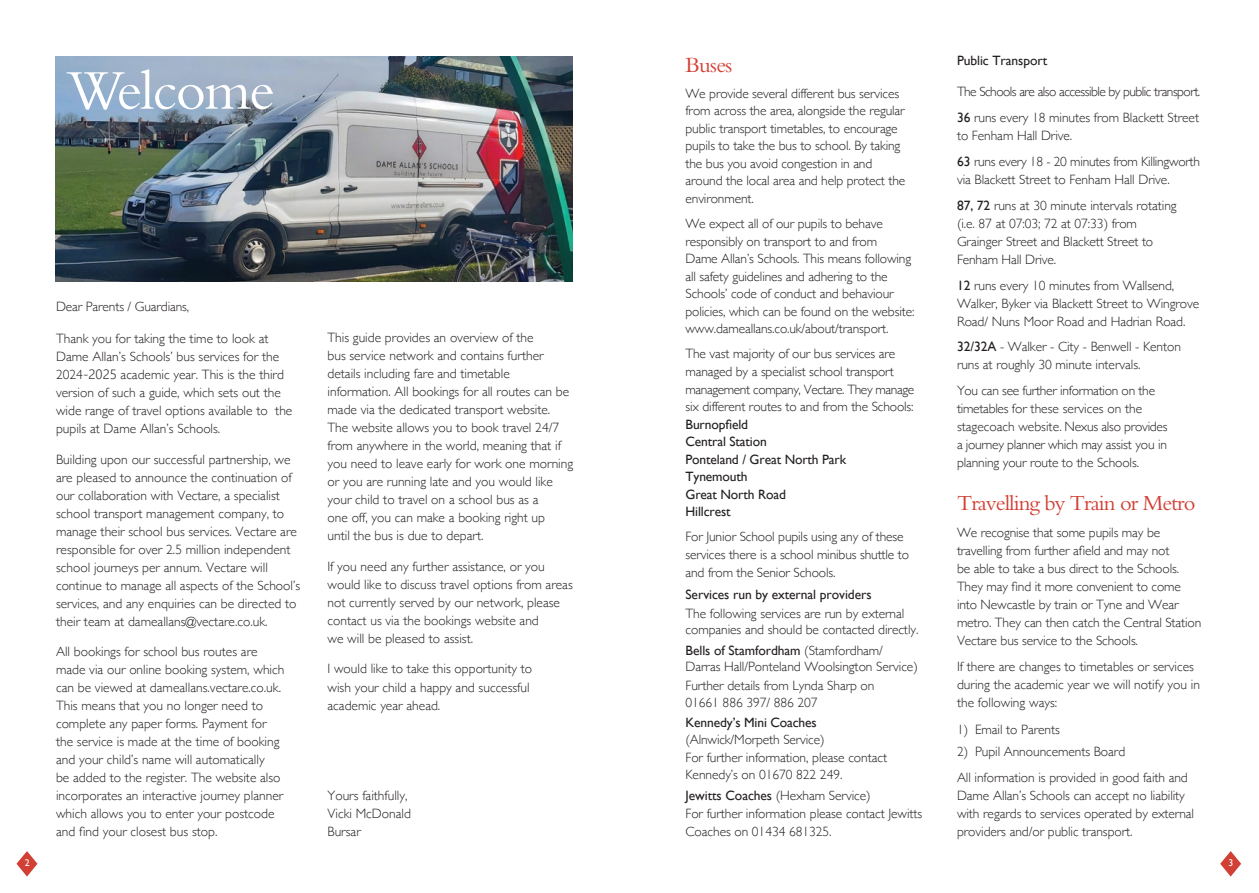
<style>
.page{position:relative;width:1259px;height:893px;background:#fff}
.page>*{position:absolute;margin:0;border:0;box-sizing:border-box;transform-origin:0 0}
.t1{font:58.5px "Bembo MT Pro";letter-spacing:-.03em;color:#fff}
.t2{font:22.5px "Bembo MT Pro";letter-spacing:-.04em;color:#d23f34}
.t3{font:300 13.5px/18px "Gill Sans";letter-spacing:-.005em;color:#231f20}
.t4{font:13.5px "Gill Sans";letter-spacing:-.01em;color:#231f20}
.t5{font:300 13.5px "Gill Sans";letter-spacing:-.04em;color:#231f20}
.t6{font:9.75px "Gill Sans";color:#fff}
.s1{font-family:"Yu Gothic UI";color:#353535}
.s2{font-weight:400}
</style>
<div class="page">
<img style="left:55px;top:56px;width:517px;height:226px">
<svg style="left:16px;top:851px;width:21px;height:26px"></svg>
<svg style="left:1220px;top:851px;width:21px;height:26px"></svg>
<p class="t1" style="left:67px;top:55px;width:210px">Welcome</p>
<p class="t3" style="left:56px;top:297px;width:135px">Dear Parents / Guardians,</p>
<p class="t3" style="left:56px;top:329px;width:238px">Thank you for taking the time to look at Dame Allan’s Schools’ bus services for the 2024<span class="s1">-2025</span> academic year. This is the third version of such a guide, which sets out the wide range of travel options available to the pupils at Dame Allan’s Schools.</p>
<p class="t3" style="left:56px;top:449px;width:246px">Building upon our successful partnership, we are pleased to announce the continuation of our collaboration with Vectare, a specialist school transport management company, to manage their school bus services. Vectare are responsible for over 2.5 million independent school journeys per annum. Vectare will continue to manage all aspects of the School’s services, and any enquiries can be directed to their team at dameallans@vectare.co.uk.</p>
<p class="t3" style="left:56px;top:642px;width:230px">All bookings for school bus routes are made via our online booking system, which can be viewed at dameallans.vectare.co.uk.<br>This means that you no longer need to complete any paper forms. Payment for the service is made at the time of booking and your child’s name will automatically<br>be added to the register. The website also incorporates an interactive journey planner which allows you to enter your postcode and find your closest bus stop.</p>
<p class="t3" style="left:327px;top:328px;width:247px">This guide provides an overview of the<br>bus service network and contains further details including fare and timetable information. All bookings for all routes can be made via the dedicated transport website.<br>The website allows you to book travel 24/7 from anywhere in the world, meaning that if you need to leave early for work one morning or you are running late and you would like your child to travel on a school bus as a<br>one off, you can make a booking right up<br>until the bus is due to depart.</p>
<p class="t3" style="left:327px;top:556px;width:247px">If you need any further assistance, or you would like to discuss travel options from areas not currently served by our network, please contact us via the bookings website and<br>we will be pleased to assist.</p>
<p class="t3" style="left:327px;top:659px;width:206px">I would like to take this opportunity to wish your child a happy and successful academic year ahead.</p>
<p class="t3" style="left:327px;top:786px;width:85px">Yours faithfully,<br>Vicki McDonald<br>Bursar</p>
<p class="t2" style="left:685px;top:51px;width:48px">Buses</p>
<p class="t3" style="left:685px;top:84px;width:221px;line-height:17.5px">We provide several different bus services from across the area, alongside the regular public transport timetables, to encourage pupils to take the bus to school. By taking the bus you avoid congestion in and around the local area and help protect the environment.</p>
<p class="t3" style="left:685px;top:214px;width:230px;line-height:17.5px">We expect all of our pupils to behave responsibly on transport to and from<br>Dame Allan’s Schools. This means following all safety guidelines and adhering to the Schools’ code of conduct and behaviour policies, which can be found on the website: www.dameallans.co.uk/about/transport.</p>
<p class="t3" style="left:685px;top:345px;width:230px;line-height:17.5px">The vast majority of our bus services are managed by a specialist school transport management company, Vectare. They manage six different routes to and from the Schools:</p>
<p class="t4" style="left:685px;top:416px;width:64px">Burnopfield</p>
<p class="t4" style="left:685px;top:434px;width:83px">Central Station</p>
<p class="t4" style="left:685px;top:451px;width:162px">Ponteland / Great North Park</p>
<p class="t4" style="left:685px;top:469px;width:64px">Tynemouth</p>
<p class="t4" style="left:685px;top:486px;width:102px">Great North Road</p>
<p class="t4" style="left:685px;top:504px;width:47px">Hillcrest</p>
<p class="t3" style="left:685px;top:528px;width:225px;line-height:17.5px">For Junior School pupils using any of these services there is a school minibus shuttle to and from the Senior Schools.</p>
<p class="t4" style="left:685px;top:587px;width:188px">Services run by external providers</p>
<p class="t3" style="left:685px;top:604px;width:234px;line-height:16.5px">The following services are run by external companies and should be contacted directly.</p>
<p class="t3" style="left:685px;top:642px;width:234px;line-height:16.5px"><span class="s2">Bells of Stamfordham</span> (Stamfordham/<br>Darras Hall/Ponteland Woolsington Service)</p>
<p class="t3" style="left:685px;top:677px;width:190px;line-height:16.5px">Further details from Lynda Sharp on<br>01661 886 397/ 886 207</p>
<p class="t3" style="left:685px;top:714px;width:141px;line-height:16.5px"><span class="s2">Kennedy’s Mini Coaches </span>(Alnwick/Morpeth Service)</p>
<p class="t3" style="left:685px;top:749px;width:203px;line-height:16.5px">For further information, please contact<br>Kennedy’s on 01670 822 249.</p>
<p class="t3" style="left:685px;top:786px;width:187px"><span class="s2">Jewitts Coaches</span> (Hexham Service)</p>
<p class="t3" style="left:685px;top:804px;width:238px">For further information please contact Jewitts<br>Coaches on 01434 681325.</p>
<p class="t4" style="left:957px;top:53px;width:92px">Public Transport</p>
<p class="t5" style="left:957px;top:81px;width:245px">The Schools are also accessible by public transport.</p>
<p class="t3" style="left:957px;top:108px;width:243px"><span class="s2">36</span> runs every 18 minutes from Blackett Street to Fenham Hall Drive.</p>
<p class="t3" style="left:957px;top:152px;width:244px"><span class="s2">63</span> runs every 18 - 20 minutes from Killingworth via Blackett Street to Fenham Hall Drive.</p>
<p class="t3" style="left:957px;top:196px;width:221px"><span class="s2">87, 72</span> runs at 30 minute intervals rotating (i.e. 87 at 07:03; 72 at 07:33) from Grainger Street and Blackett Street to Fenham Hall Drive.</p>
<p class="t3" style="left:957px;top:276px;width:244px"><span class="s2">12</span> runs every 10 minutes from Wallsend,<br>Walker, Byker via Blackett Street to Wingrove<br>Road/ Nuns Moor Road and Hadrian Road.</p>
<p class="t3" style="left:957px;top:337px;width:225px"><span class="s2">32/32A</span> - Walker - City - Benwell - Kenton runs at roughly 30 minute intervals.</p>
<p class="t3" style="left:957px;top:381px;width:212px">You can see further information on the timetables for these services on the stagecoach website. Nexus also provides a journey planner which may assist you in planning your route to the Schools.</p>
<p class="t2" style="left:957px;top:489px;width:240px">Travelling by Train or Metro</p>
<p class="t3" style="left:957px;top:523px;width:246px">We recognise that some pupils may be travelling from further afield and may not<br>be able to take a bus direct to the Schools.<br>They may find it more convenient to come into Newcastle by train or Tyne and Wear metro. They can then catch the Central Station Vectare bus service to the Schools.</p>
<p class="t3" style="left:957px;top:657px;width:244px">If there are changes to timetables or services during the academic year we will notify you in the following ways:</p>
<p class="t3" style="left:957px;top:720px;width:104px">1) Email to Parents</p>
<p class="t3" style="left:957px;top:742px;width:170px">2) Pupil Announcements Board</p>
<p class="t3" style="left:957px;top:768px;width:239px">All information is provided in good faith and Dame Allan’s Schools can accept no liability with regards to services operated by external providers and/or public transport.</p>
<p class="t6" style="left:25px;top:857px;width:6px">2</p>
<p class="t6" style="left:1228px;top:857px;width:6px">3</p>
</div>
